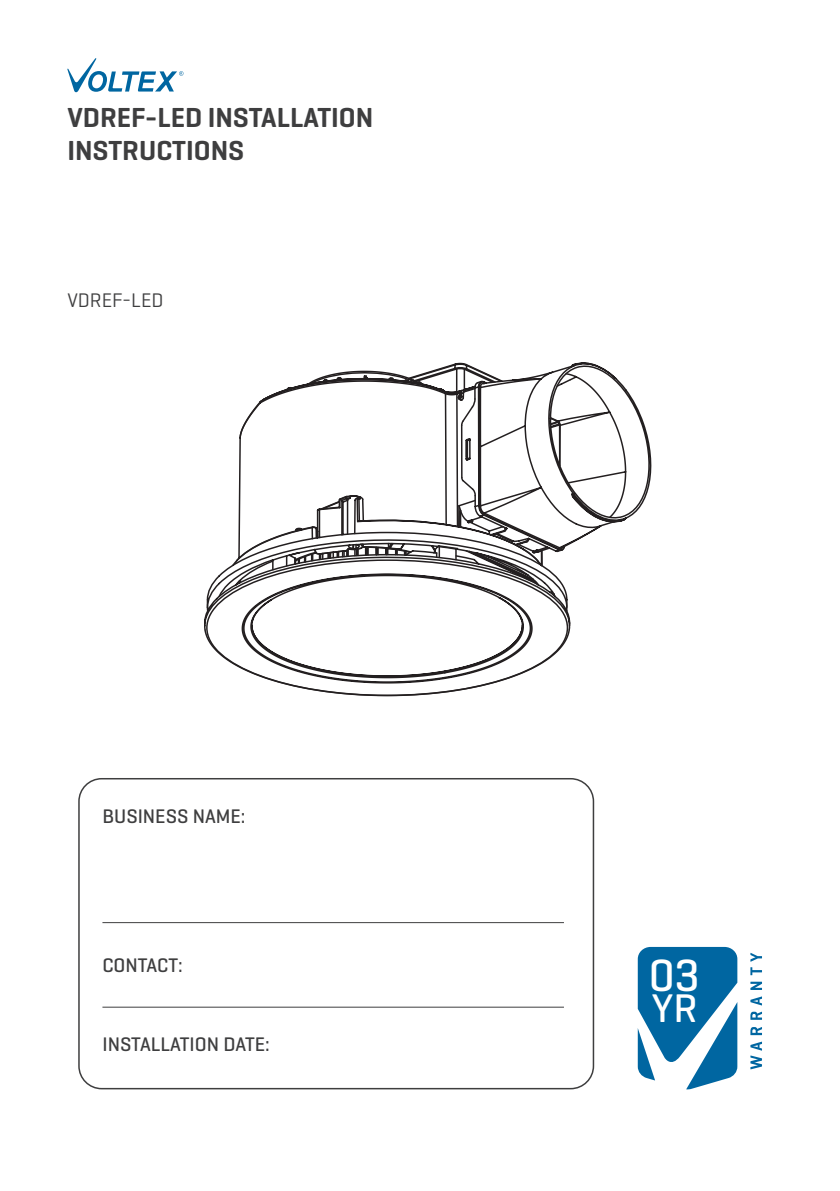
<style>
.page{position:relative;width:840px;height:1191px;background:#fff}
.page>*{position:absolute;margin:0;border:0;box-sizing:border-box;transform-origin:0 0}
.t1{font:500 46px "Geogrotesque";color:#fff}
.t2{font:500 40.6px "Geogrotesque";color:#fff}
.t3{font:600 28px/33.6px "Geogrotesque";color:#3e3e3f}
.t4{font:500 20px "Geogrotesque";color:#3e3e3f}
.t5{font:20px "Geogrotesque";color:#3e3e3f}
</style>
<div class="page">
<svg style="left:67px;top:58px;width:116px;height:34px"></svg>
<svg style="left:204px;top:362px;width:423px;height:335px"></svg>
<svg style="left:217px;top:379px;width:337px;height:219px"></svg>
<svg style="left:637px;top:947px;width:100px;height:142px"></svg>
<svg style="left:750px;top:1042px;width:11px;height:27px"></svg>
<svg style="left:750px;top:1027px;width:11px;height:8px"></svg>
<svg style="left:750px;top:1011px;width:11px;height:8px"></svg>
<svg style="left:750px;top:996px;width:11px;height:9px"></svg>
<svg style="left:750px;top:981px;width:11px;height:9px"></svg>
<svg style="left:750px;top:967px;width:11px;height:8px"></svg>
<svg style="left:750px;top:952px;width:11px;height:9px"></svg>
<div style="left:78px;top:778px;width:516px;height:311px;border:2px solid #3e3e3f;border-radius:23px"></div>
<hr style="left:102px;top:922px;width:461px;height:1px;background:#3e3e3f">
<hr style="left:102px;top:1006px;width:461px;height:1px;background:#3e3e3f">
<p class="t3" style="left:67px;top:100px;width:307px">VDREF-LED INSTALLATION<br>INSTRUCTIONS</p>
<p class="t5" style="left:67px;top:289px;width:98px">VDREF-LED</p>
<p class="t4" style="left:102px;top:804px;width:144px">BUSINESS NAME:</p>
<p class="t4" style="left:102px;top:953px;width:82px">CONTACT:</p>
<p class="t4" style="left:102px;top:1031px;width:169px">INSTALLATION DATE:</p>
<h1 class="t1" style="left:649px;top:946px;width:52px">03</h1>
<h2 class="t2" style="left:651px;top:982px;width:47px">YR</h2>
</div>
